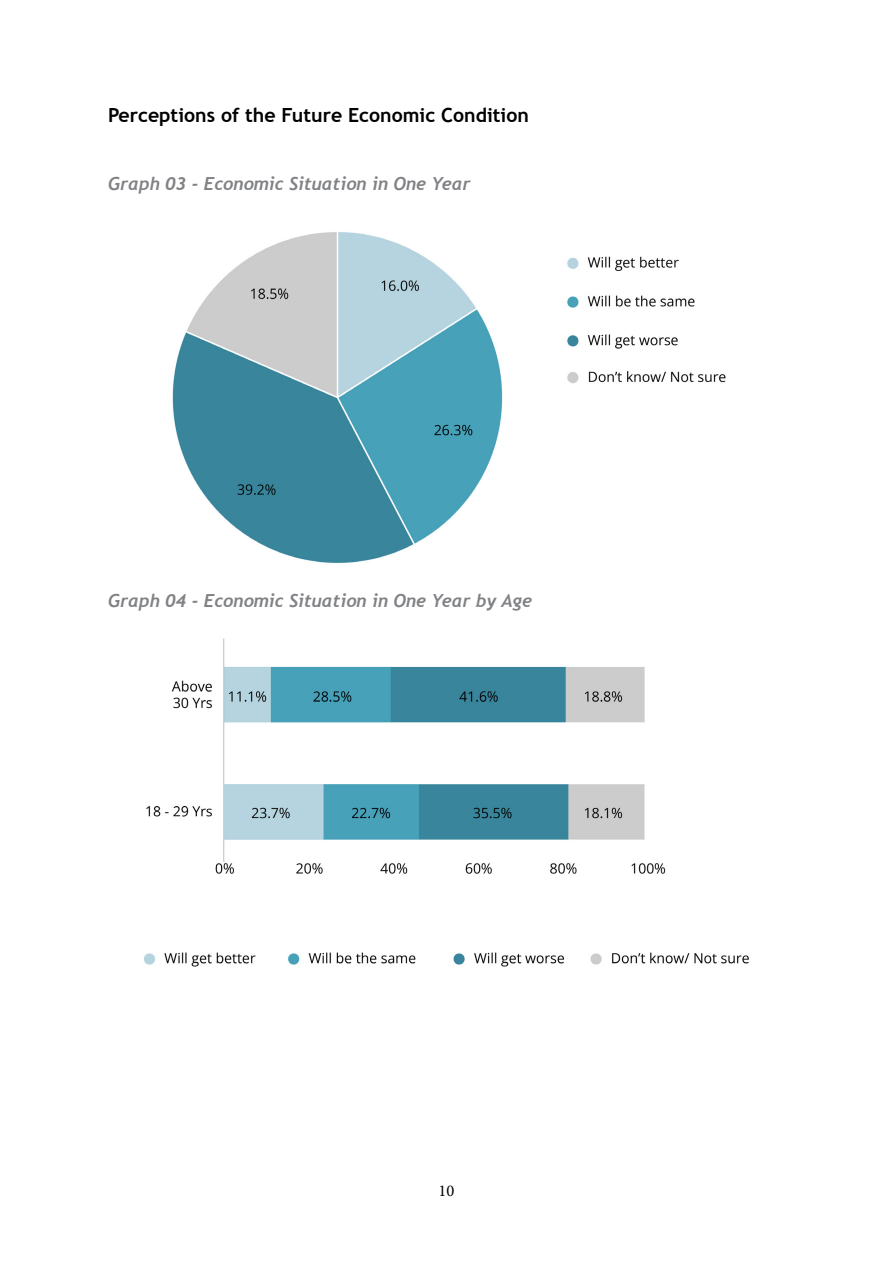
<style>
.page{position:relative;width:893px;height:1263px;background:#fff}
.page>*{position:absolute;margin:0;border:0;box-sizing:border-box;transform-origin:0 0}
.t1{font:700 19.5px "Trebuchet MS";color:#000}
.t2{font:italic 700 18px "Trebuchet";color:#808285}
.t3{font:16.5px "Minion Pro";color:#000}
</style>
<div class="page">
<img style="left:172px;top:232px;width:554px;height:331px">
<img style="left:144px;top:638px;width:605px;height:329px">
<p class="t1" style="left:108px;top:103px;width:422px">Perceptions of the Future Economic Condition</p>
<p class="t2" style="left:108px;top:172px;width:364px">Graph 03 - Economic Situation in One Year</p>
<p class="t2" style="left:108px;top:589px;width:426px">Graph 04 - Economic Situation in One Year by Age</p>
<p class="t3" style="left:439px;top:1180px;width:17px">10</p>
</div>
